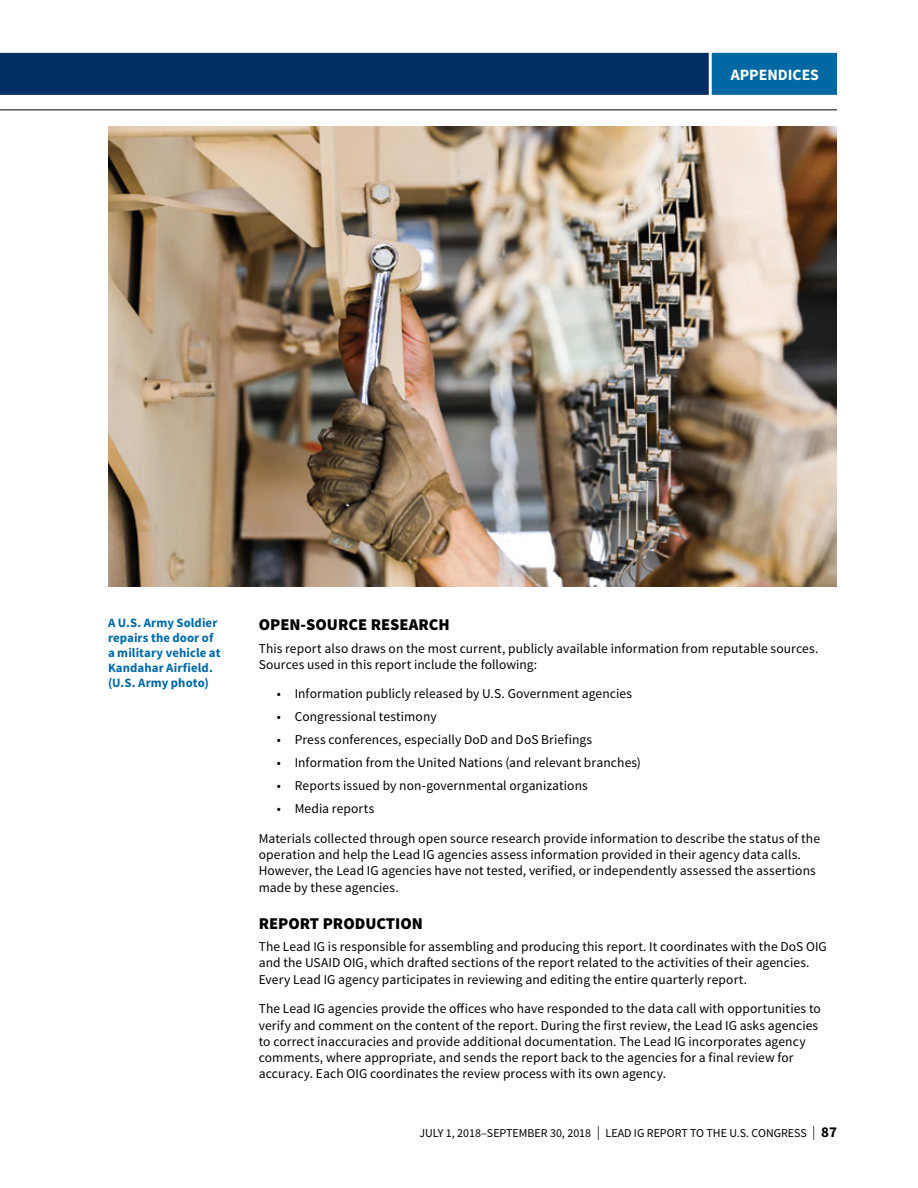
<style>
.page{position:relative;width:918px;height:1188px;background:#fff}
.page>*{position:absolute;margin:0;border:0;box-sizing:border-box;transform-origin:0 0}
.Oversight_AgencyName{font:900 16.5px "Source Sans Pro";color:#000}
.t1{font:700 15.75px "Source Sans Pro";color:#fff}
.Appendix_Text__SSans{font:13.5px/16.2px "Source Sans Pro";letter-spacing:.01em;color:#000}
.t2{font:700 12.75px/15px "Source Sans Pro";letter-spacing:.005em;color:#0069a3}
.t3{font:12px "Source Sans Pro";color:#000}
.s1{font-weight:200;font-size:21px}
.s2{font-weight:700;font-size:15px}
</style>
<div class="page">
<div style="left:712px;top:53px;width:125px;height:42px;background:#0069a3"></div>
<div style="left:0;top:53px;width:709px;height:42px;background:#002d62"></div>
<hr style="left:0;top:110px;width:837px;height:1px;background:#000">
<img style="left:108px;top:126px;width:729px;height:460px">
<p class="t1" style="left:731px;top:64px;width:90px">APPENDICES</p>
<p class="t2" style="left:108px;top:616px;width:114px">A U.S. Army Soldier repairs the door of a military vehicle at<br>Kandahar Airfield. (U.S. Army photo)</p>
<p class="Oversight_AgencyName" style="left:259px;top:614px;width:193px">OPEN-SOURCE RESEARCH</p>
<p class="Appendix_Text__SSans" style="left:259px;top:640px;width:561px">This report also draws on the most current, publicly available information from reputable sources.<br>Sources used in this report include the following:</p>
<p class="Appendix_Text__SSans" style="left:277px;top:686px;width:357px">• Information publicly released by U.S. Government agencies</p>
<p class="Appendix_Text__SSans" style="left:277px;top:709px;width:161px">• Congressional testimony</p>
<p class="Appendix_Text__SSans" style="left:277px;top:732px;width:317px">• Press conferences, especially DoD and DoS Briefings</p>
<p class="Appendix_Text__SSans" style="left:277px;top:755px;width:366px">• Information from the United Nations (and relevant branches)</p>
<p class="Appendix_Text__SSans" style="left:277px;top:778px;width:313px">• Reports issued by non-governmental organizations</p>
<p class="Appendix_Text__SSans" style="left:277px;top:801px;width:99px">• Media reports</p>
<p class="Appendix_Text__SSans" style="left:259px;top:831px;width:563px">Materials collected through open source research provide information to describe the status of the operation and help the Lead IG agencies assess information provided in their agency data calls.<br>However, the Lead IG agencies have not tested, verified, or independently assessed the assertions made by these agencies.</p>
<p class="Oversight_AgencyName" style="left:259px;top:913px;width:166px">REPORT PRODUCTION</p>
<p class="Appendix_Text__SSans" style="left:259px;top:939px;width:570px">The Lead IG is responsible for assembling and producing this report. It coordinates with the DoS OIG and the USAID OIG, which drafted sections of the report related to the activities of their agencies.<br>Every Lead IG agency participates in reviewing and editing the entire quarterly report.</p>
<p class="Appendix_Text__SSans" style="left:259px;top:1001px;width:564px">The Lead IG agencies provide the offices who have responded to the data call with opportunities to verify and comment on the content of the report. During the first review, the Lead IG asks agencies to correct inaccuracies and provide additional documentation. The Lead IG incorporates agency comments, where appropriate, and sends the report back to the agencies for a final review for accuracy. Each OIG coordinates the review process with its own agency.</p>
<p class="t3" style="left:419px;top:1125px;width:419px">JULY 1, 2018‒SEPTEMBER 30, 2018 <span class="s1">I</span> LEAD IG REPORT TO THE U.S. CONGRESS <span class="s1">I</span> <span class="s2">87</span></p>
</div>
